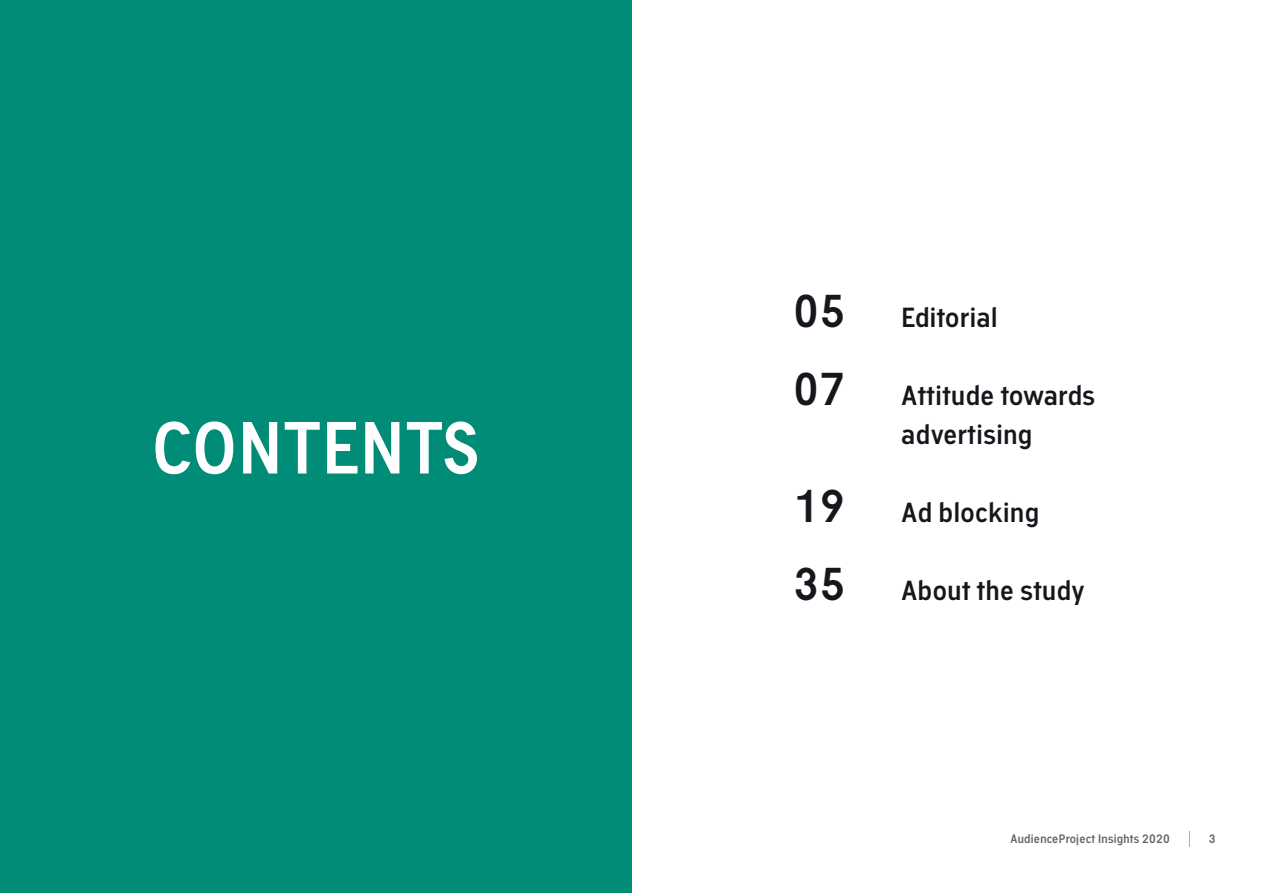
<style>
.page{position:relative;width:1263px;height:893px;background:#fff}
.page>*{position:absolute;margin:0;border:0;box-sizing:border-box;transform-origin:0 0}
.t1{font:600 72px "Academy Sans";letter-spacing:.02em;color:#fff}
.t2{font:600 45px "Academy Sans";letter-spacing:.02em;color:#15171d}
.t3{font:600 27px/39px "Academy Sans";letter-spacing:.02em;color:#15171d}
.t4{font:600 12px "Academy Sans";letter-spacing:.02em;color:#62646b}
</style>
<div class="page">
<div style="left:0;top:0;width:631px;height:893px;background:#008c76"></div>
<svg style="left:1189px;top:831px;width:1px;height:16px"></svg>
<h1 class="t1" style="left:152px;top:419px;width:330px">CONTENTS</h1>
<h2 class="t2" style="left:793px;top:293px;width:53px">05</h2>
<h2 class="t2" style="left:793px;top:371px;width:53px">07</h2>
<h2 class="t2" style="left:793px;top:488px;width:53px">19</h2>
<h2 class="t2" style="left:793px;top:566px;width:53px">35</h2>
<p class="t3" style="left:901px;top:300px;width:97px">Editorial</p>
<p class="t3" style="left:901px;top:378px;width:195px">Attitude towards advertising</p>
<p class="t3" style="left:901px;top:495px;width:139px">Ad blocking</p>
<p class="t3" style="left:901px;top:573px;width:185px">About the study</p>
<p class="t4" style="left:1010px;top:834px;width:161px">AudienceProject Insights 2020</p>
<p class="t4" style="left:1209px;top:834px;width:8px">3</p>
</div>
